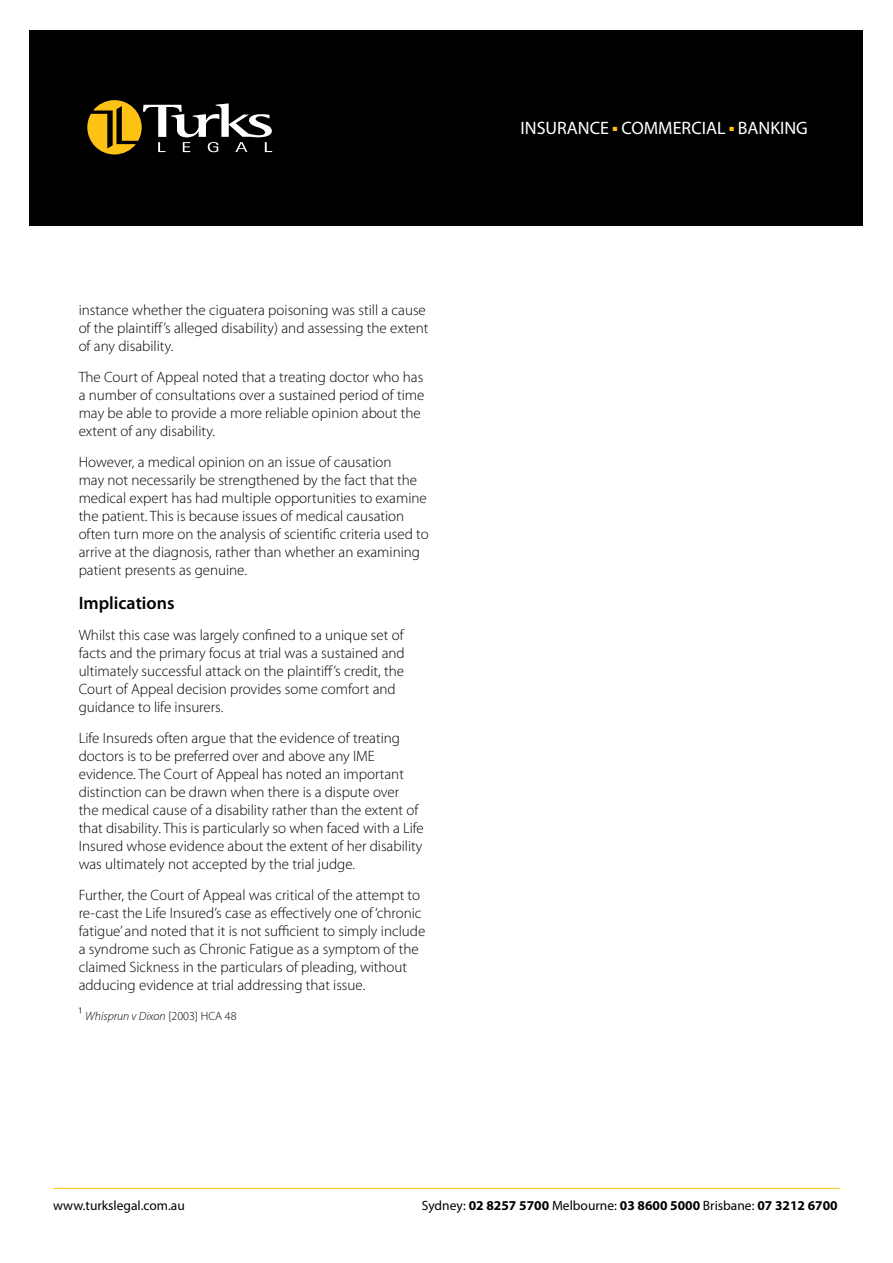
<style>
.page{position:relative;width:893px;height:1263px;background:#fff}
.page>*{position:absolute;margin:0;border:0;box-sizing:border-box;transform-origin:0 0}
.t1{font:18px "Myriad Pro";color:#fff}
.t2{font:600 18px "Myriad Pro";color:#000}
.t3{font:300 15px/18px "Myriad Pro";color:#000}
.t4{font:700 13.5px "Myriad Pro";color:#000}
.t5{font:13.5px "Myriad Pro";color:#000}
.t6{font:italic 300 12px "Myriad Pro";color:#000}
.s1{font-style:normal;font-size:15px}
.s2{font-style:normal}
.s3{font-weight:400}
</style>
<div class="page">
<div style="left:30px;top:30px;width:833px;height:195px;background:#000"></div>
<hr style="left:53px;top:1188px;width:787px;height:1px;background:#ffc20e">
<svg style="left:87px;top:100px;width:186px;height:54px"></svg>
<p class="t3" style="left:79px;top:302px;width:351px">instance whether the ciguatera poisoning was still a cause of the plaintiff’s alleged disability) and assessing the extent of any disability.</p>
<p class="t3" style="left:79px;top:368px;width:347px">The Court of Appeal noted that a treating doctor who has a number of consultations over a sustained period of time may be able to provide a more reliable opinion about the extent of any disability.</p>
<p class="t3" style="left:79px;top:453px;width:351px">However, a medical opinion on an issue of causation<br>may not necessarily be strengthened by the fact that the medical expert has had multiple opportunities to examine the patient. This is because issues of medical causation often turn more on the analysis of scientific criteria used to arrive at the diagnosis, rather than whether an examining patient presents as genuine.</p>
<p class="t2" style="left:79px;top:592px;width:97px">Implications</p>
<p class="t3" style="left:79px;top:626px;width:328px">Whilst this case was largely confined to a unique set of facts and the primary focus at trial was a sustained and ultimately successful attack on the plaintiff’s credit, the Court of Appeal decision provides some comfort and guidance to life insurers.</p>
<p class="t3" style="left:79px;top:729px;width:347px">Life Insureds often argue that the evidence of treating doctors is to be preferred over and above any IME evidence. The Court of Appeal has noted an important distinction can be drawn when there is a dispute over<br>the medical cause of a disability rather than the extent of that disability. This is particularly so when faced with a Life Insured whose evidence about the extent of her disability was ultimately not accepted by the trial judge.</p>
<p class="t3" style="left:79px;top:886px;width:348px">Further, the Court of Appeal was critical of the attempt to re-cast the Life Insured’s case as effectively one of ‘chronic fatigue’ and noted that it is not sufficient to simply include a syndrome such as Chronic Fatigue as a symptom of the claimed Sickness in the particulars of pleading, without adducing evidence at trial addressing that issue.</p>
<p class="t6" style="left:79px;top:1009px;width:159px"><span class="s1">¹</span> Whisprun v Dixon <span class="s2">[2003] HCA 48</span></p>
<p class="t1" style="left:520px;top:116px;width:289px">INSURANCE <sup>■</sup> COMMERCIAL <sup>■</sup> BANKING</p>
<p class="t5" style="left:53px;top:1197px;width:133px">www.turkslegal.com.au</p>
<p class="t4" style="left:422px;top:1196px;width:417px"><span class="s3">Sydney:</span> 02 8257 5700 <span class="s3">Melbourne:</span> 03 8600 5000 <span class="s3">Brisbane:</span> 07 3212 6700</p>
</div>
